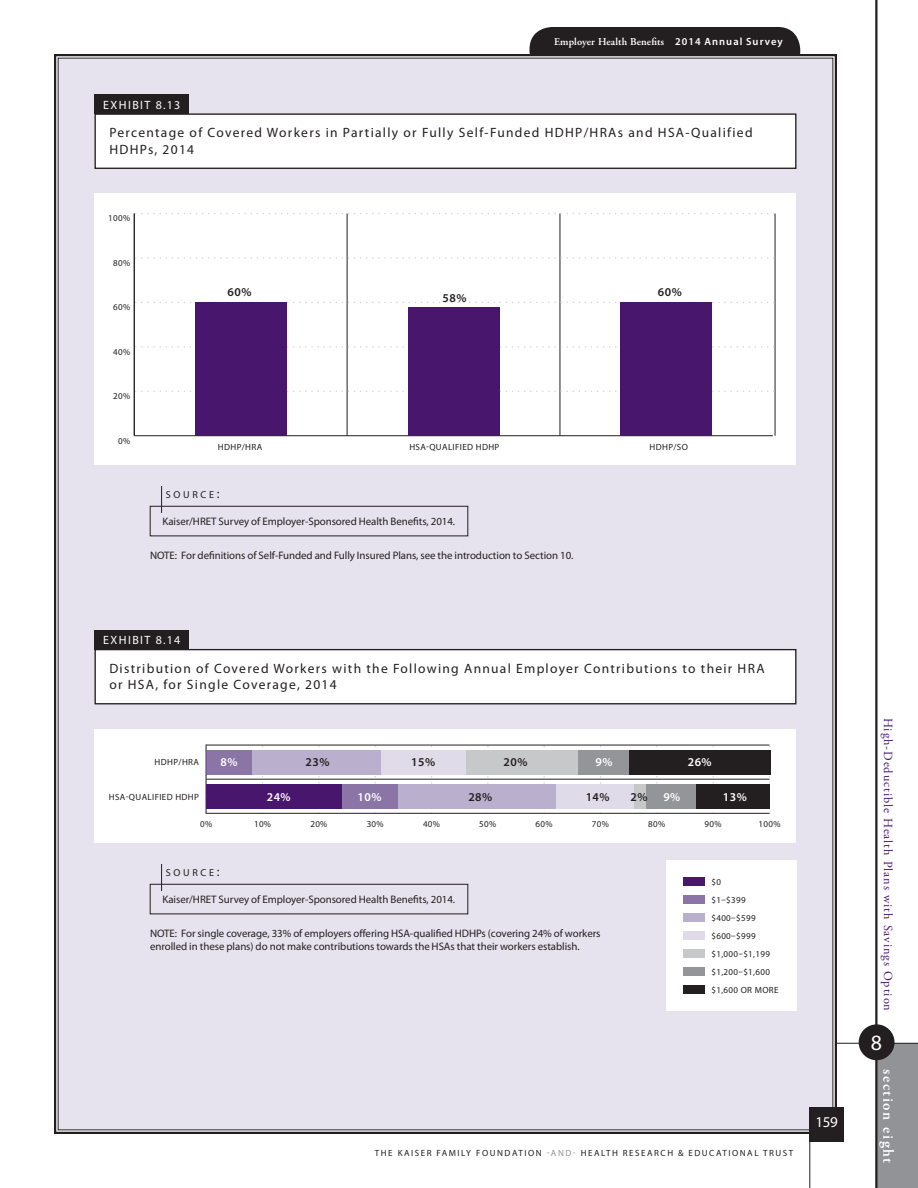
<style>
.page{position:relative;width:918px;height:1188px;background:#fff}
.page>*{position:absolute;margin:0;border:0;box-sizing:border-box;transform-origin:0 0}
.t1{font:21.9px "Myriad Pro";color:#fff}
.t2{font:600 15px "Adobe Garamond Pro";letter-spacing:.1em;color:#fff}
.t3{font:15px "Myriad Pro";color:#fff}
.t4{font:13.5px/16.5px "Myriad Pro";letter-spacing:.095em;color:#231f20}
.t5{font:12.3px "Adobe Garamond Pro";letter-spacing:.07em;color:#48166d}
.t6{font:600 12px "Myriad Pro";letter-spacing:.04em;color:#231f20}
.t7{font:12px "Myriad Pro";letter-spacing:.12em;color:#fff}
.t8{font:600 12px "Myriad Pro";letter-spacing:.04em;color:#fff}
.t9{font:10.8px/13.5px "Myriad Pro";letter-spacing:-.005em;color:#231f20}
.t10{font:600 10.5px "Adobe Garamond Pro";letter-spacing:.01em;color:#fff}
.t11{font:10.2px "Myriad Pro";letter-spacing:.265em;color:#231f20}
.t12{font:9px/18px "Myriad Pro";letter-spacing:.04em;color:#231f20}
.t13{font:9px "Myriad Pro";letter-spacing:.17em;color:#231f20}
.s1{font-family:"Myriad Pro"}
.s2{font-size:13.5px}
.s3{color:#919396}
</style>
<div class="page">
<div style="left:876px;top:1043px;width:42px;height:145px;background:#919396"></div>
<hr style="left:825px;top:1043px;width:93px;height:1px;background:#231f20">
<hr style="left:875px;top:0;width:3px;height:1188px;background:#231f20">
<div style="left:859px;top:1024px;width:36px;height:36px;background:#231f20;border-radius:50%"></div>
<div style="left:530px;top:27px;width:270px;height:47px;background:#231f20;border-radius:22px"></div>
<div style="left:54px;top:53px;width:784px;height:1082px;background:#e6e3ee"></div>
<div style="left:810px;top:1107px;width:34px;height:34px;background:#231f20"></div>
<hr style="left:810px;top:1107px;width:1px;height:81px;background:#231f20">
<div style="left:94px;top:194px;width:702px;height:271px;background:#fff"></div>
<hr style="left:134px;top:435px;width:639px;height:1px;background:#231f20">
<hr style="left:347px;top:214px;width:1px;height:222px;background:#231f20">
<hr style="left:560px;top:214px;width:1px;height:222px;background:#231f20">
<hr style="left:775px;top:214px;width:1px;height:222px;background:#231f20">
<hr style="left:134px;top:214px;width:1px;height:222px;background:#231f20">
<svg style="left:136px;top:391px;width:638px;height:1px"></svg>
<svg style="left:136px;top:346px;width:638px;height:2px"></svg>
<svg style="left:136px;top:302px;width:638px;height:1px"></svg>
<svg style="left:136px;top:257px;width:638px;height:2px"></svg>
<svg style="left:136px;top:213px;width:638px;height:1px"></svg>
<div style="left:195px;top:302px;width:91px;height:133px;background:#48166d"></div>
<div style="left:408px;top:307px;width:91px;height:128px;background:#48166d"></div>
<div style="left:621px;top:302px;width:91px;height:133px;background:#48166d"></div>
<div style="left:94px;top:94px;width:95px;height:20px;background:#231f20"></div>
<div style="left:95px;top:114px;width:701px;height:54px;background:#fff"></div>
<div style="left:95px;top:113px;width:701px;height:56px;border:1px solid #231f20"></div>
<div style="left:150px;top:506px;width:318px;height:30px;border:1px solid #231f20"></div>
<svg style="left:161px;top:486px;width:1px;height:27px"></svg>
<div style="left:94px;top:729px;width:702px;height:113px;background:#fff"></div>
<svg style="left:318px;top:746px;width:2px;height:67px"></svg>
<svg style="left:374px;top:746px;width:2px;height:67px"></svg>
<svg style="left:487px;top:746px;width:2px;height:67px"></svg>
<svg style="left:543px;top:746px;width:2px;height:67px"></svg>
<svg style="left:656px;top:746px;width:2px;height:67px"></svg>
<svg style="left:712px;top:746px;width:2px;height:67px"></svg>
<hr style="left:206px;top:745px;width:1px;height:68px;background:#231f20">
<hr style="left:206px;top:813px;width:564px;height:1px;background:#231f20">
<hr style="left:206px;top:779px;width:564px;height:1px;background:#231f20">
<hr style="left:206px;top:745px;width:564px;height:1px;background:#231f20">
<div style="left:624px;top:750px;width:147px;height:24px;background:#231f20"></div>
<div style="left:696px;top:784px;width:74px;height:25px;background:#231f20"></div>
<div style="left:578px;top:750px;width:51px;height:24px;background:#939598"></div>
<div style="left:646px;top:784px;width:50px;height:25px;background:#939598"></div>
<div style="left:465px;top:750px;width:113px;height:24px;background:#c7c8ca"></div>
<div style="left:634px;top:784px;width:12px;height:25px;background:#c7c8ca"></div>
<div style="left:381px;top:750px;width:84px;height:24px;background:#e0dbe9"></div>
<div style="left:555px;top:784px;width:79px;height:25px;background:#e0dbe9"></div>
<div style="left:251px;top:750px;width:130px;height:24px;background:#baafcd"></div>
<div style="left:398px;top:784px;width:157px;height:25px;background:#baafcd"></div>
<div style="left:206px;top:750px;width:45px;height:24px;background:#8b74a6"></div>
<div style="left:341px;top:784px;width:57px;height:25px;background:#8b74a6"></div>
<div style="left:206px;top:784px;width:135px;height:25px;background:#48166d"></div>
<div style="left:666px;top:860px;width:131px;height:151px;background:#fff"></div>
<div style="left:683px;top:949px;width:21px;height:9px;background:#c7c8ca"></div>
<div style="left:683px;top:985px;width:21px;height:9px;background:#231f20"></div>
<div style="left:683px;top:967px;width:21px;height:9px;background:#939598"></div>
<div style="left:683px;top:877px;width:21px;height:9px;background:#48166d"></div>
<div style="left:683px;top:913px;width:21px;height:9px;background:#baafcd"></div>
<div style="left:683px;top:931px;width:21px;height:9px;background:#e0dbe9"></div>
<div style="left:683px;top:895px;width:21px;height:9px;background:#8b74a6"></div>
<div style="left:94px;top:630px;width:95px;height:20px;background:#231f20"></div>
<div style="left:95px;top:650px;width:701px;height:54px;background:#fff"></div>
<div style="left:95px;top:649px;width:701px;height:55px;border:1px solid #231f20"></div>
<div style="left:150px;top:884px;width:318px;height:30px;border:1px solid #231f20"></div>
<svg style="left:161px;top:864px;width:1px;height:27px"></svg>
<p class="t10" style="left:554px;top:36px;width:230px">Employer Health Benefits <span class="s1">2014 Annual Sur vey</span></p>
<p class="t7" style="left:103px;top:97px;width:79px">Exhibit 8.13</p>
<p class="t4" style="left:109px;top:125px;width:446px">Percentage of Covered Workers in Partially or Fully Self-Funded HDH</p>
<p class="t4" style="left:575px;top:125px;width:179px">P/HRAs and HSA-Qualified</p>
<p class="t4" style="left:109px;top:141px;width:11px">HDH</p>
<p class="t4" style="left:140px;top:141px;width:56px">Ps, 2014</p>
<p class="t12" style="left:108px;top:209px;width:24px">100%</p>
<p class="t12" style="left:113px;top:254px;width:19px">80%</p>
<p class="t12" style="left:113px;top:298px;width:19px">60%</p>
<p class="t12" style="left:113px;top:342px;width:19px">40%</p>
<p class="t12" style="left:113px;top:387px;width:19px">20%</p>
<p class="t12" style="left:118px;top:431px;width:14px">0%</p>
<p class="t6" style="left:228px;top:284px;width:25px">60%</p>
<p class="t6" style="left:443px;top:290px;width:25px">58%</p>
<p class="t6" style="left:658px;top:284px;width:25px">60%</p>
<p class="t12" style="left:218px;top:438px;width:46px">HDHP/HRA</p>
<p class="t12" style="left:409px;top:438px;width:92px">HSA-QUALIFIED HDHP</p>
<p class="t12" style="left:650px;top:438px;width:40px">HDHP/SO</p>
<p class="t11" style="left:166px;top:488px;width:55px">SOURCE<span class="s2">:</span></p>
<p class="t9" style="left:162px;top:515px;width:294px">Kaiser/HRET Survey of Employer-Sponsored Health Benefits, 2014.</p>
<p class="t9" style="left:150px;top:548px;width:425px">NOTE: For definitions of Self-Funded and Fully I nsured Plans, see the introduction to Section 10.</p>
<p class="t7" style="left:103px;top:633px;width:79px">Exhibit 8.14</p>
<p class="t4" style="left:109px;top:660px;width:657px">Distribution of Covered Workers with the Following Annual Employer Contributions to their HRA or HSA, for Single Coverage, 2014</p>
<p class="t12" style="left:155px;top:753px;width:46px">HDHP/HRA</p>
<p class="t12" style="left:109px;top:787px;width:92px">HSA-QUALIFIED HDHP</p>
<p class="t8" style="left:221px;top:755px;width:18px">8%</p>
<p class="t6" style="left:306px;top:755px;width:25px">23%</p>
<p class="t8" style="left:267px;top:789px;width:25px">24%</p>
<p class="t8" style="left:358px;top:789px;width:25px">10%</p>
<p class="t6" style="left:411px;top:755px;width:25px">15%</p>
<p class="t6" style="left:504px;top:755px;width:25px">20%</p>
<p class="t6" style="left:468px;top:789px;width:25px">28%</p>
<p class="t8" style="left:595px;top:755px;width:18px">9%</p>
<p class="t8" style="left:688px;top:755px;width:25px">26%</p>
<p class="t6" style="left:586px;top:789px;width:25px">14%</p>
<p class="t6" style="left:631px;top:789px;width:18px">2%</p>
<p class="t8" style="left:663px;top:789px;width:18px">9%</p>
<p class="t8" style="left:723px;top:789px;width:25px">13%</p>
<p class="t12" style="left:200px;top:815px;width:14px">0%</p>
<p class="t12" style="left:254px;top:815px;width:19px">10%</p>
<p class="t12" style="left:310px;top:815px;width:19px">20%</p>
<p class="t12" style="left:367px;top:815px;width:19px">30%</p>
<p class="t12" style="left:423px;top:815px;width:19px">40%</p>
<p class="t12" style="left:479px;top:815px;width:19px">50%</p>
<p class="t12" style="left:536px;top:815px;width:19px">60%</p>
<p class="t12" style="left:592px;top:815px;width:19px">70%</p>
<p class="t12" style="left:648px;top:815px;width:19px">80%</p>
<p class="t12" style="left:705px;top:815px;width:19px">90%</p>
<p class="t12" style="left:758px;top:815px;width:24px">100%</p>
<p class="t11" style="left:166px;top:866px;width:55px">SOURCE<span class="s2">:</span></p>
<p class="t9" style="left:162px;top:893px;width:294px">Kaiser/HRET Survey of Employer-Sponsored Health Benefits, 2014.</p>
<p class="t9" style="left:150px;top:926px;width:452px;text-indent:326px">Ps (covering 24% of workers enrolled in these plans) do not make contributions towards the HSAs that their workers establish.</p>
<p class="t9" style="left:150px;top:926px;width:313px">NOTE: For single coverage, 33% of employers offering HSA-qualified HDH</p>
<p class="t12" style="left:711px;top:872px;width:69px">$0<br>$1–$399 $400–$599 $600–$999 $1,000–$1,199 $1,200–$1,600 $1,600 OR MORE</p>
<p class="t13" style="left:375px;top:1147px;width:415px">The Ka iser Fa mily Foundat ion <span class="s3">-a nd-</span> H ea lt h Resea rch &amp; E ducat iona l Trust</p>
<h2 class="t3" style="left:816px;top:1113px;width:24px">159</h2>
<p class="t5" style="left:896px;top:718px;width:295px;rotate:90deg">High-Deductible Health Plans with Savings Option</p>
<h1 class="t1" style="left:871px;top:1029px;width:13px">8</h1>
<h2 class="t2" style="left:897px;top:1069px;width:95px;rotate:90deg">section eight</h2>
</div>
